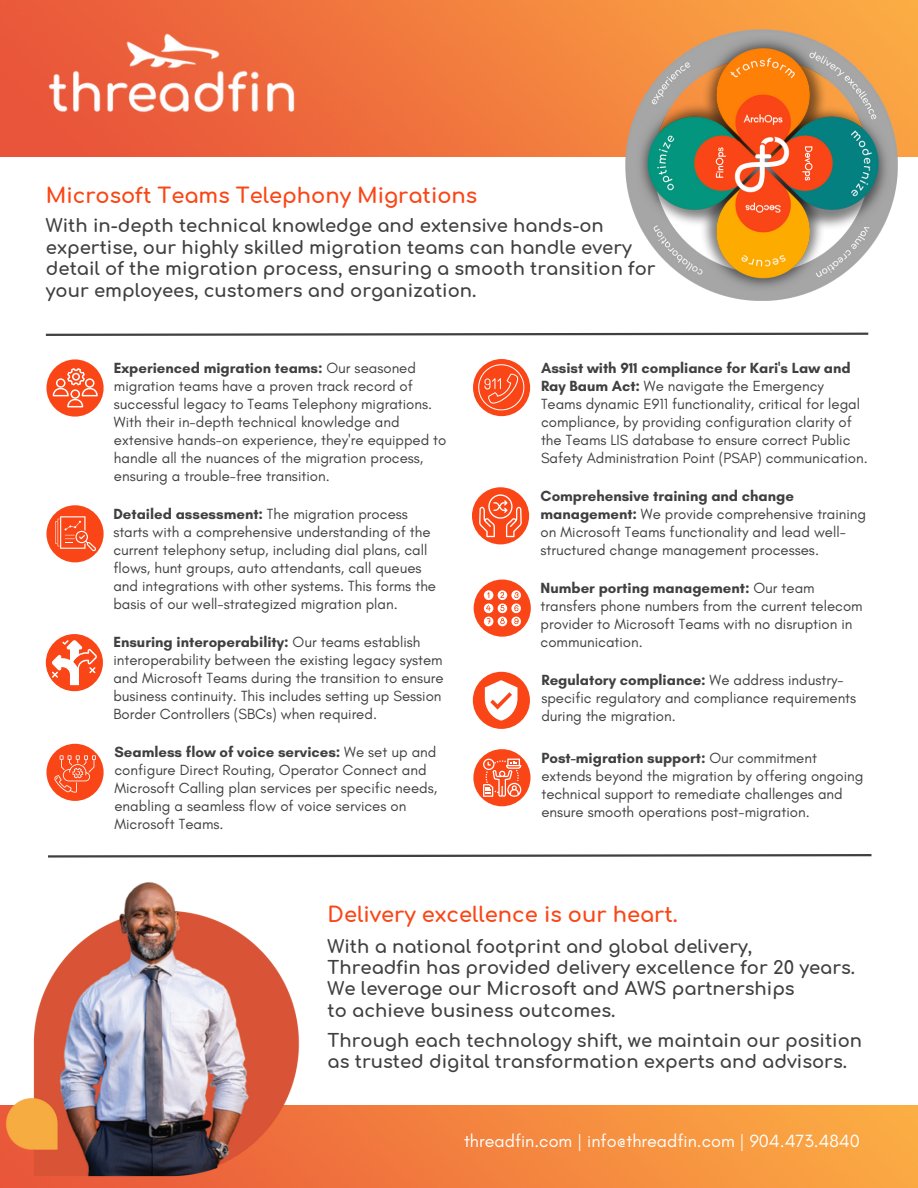
<style>
.page{position:relative;width:918px;height:1188px;background:#fff}
.page>*{position:absolute;margin:0;border:0;box-sizing:border-box;transform-origin:0 0}
.t1{font:700 21px "Comfortaa";color:#fa4616}
.t2{font:700 18px/21.3px "Comfortaa";color:#404041}
.t3{font:18px "Glacial Indifference";color:#fff}
.t4{font:15px/18px "Glacial Indifference";color:#404041}
.s1{font-weight:700}
</style>
<div class="page">
<img style="left:320px;top:1105px;width:598px;height:83px">
<img style="left:0;top:0;width:918px;height:157px">
<img style="left:46px;top:30px;width:256px;height:89px">
<svg style="left:45px;top:332px;width:824px;height:4px"></svg>
<svg style="left:48px;top:854px;width:824px;height:4px"></svg>
<div style="left:472px;top:487px;width:57px;height:57px;background:#fa4616;border-radius:50%"></div>
<svg style="left:479px;top:494px;width:43px;height:43px"></svg>
<div style="left:474px;top:580px;width:57px;height:57px;background:#fa4616;border-radius:50%"></div>
<svg style="left:484px;top:590px;width:37px;height:36px"></svg>
<div style="left:473px;top:672px;width:57px;height:57px;background:#fa4616;border-radius:50%"></div>
<svg style="left:485px;top:680px;width:32px;height:41px"></svg>
<div style="left:473px;top:359px;width:57px;height:57px;background:#fa4616;border-radius:50%"></div>
<svg style="left:478px;top:364px;width:46px;height:46px"></svg>
<div style="left:473px;top:749px;width:58px;height:57px;background:#fa4616;border-radius:50%"></div>
<svg style="left:483px;top:759px;width:38px;height:38px"></svg>
<svg style="left:46px;top:359px;width:58px;height:58px"></svg>
<svg style="left:53px;top:368px;width:45px;height:39px;background:#fa6f4a"></svg>
<div style="left:46px;top:634px;width:57px;height:57px;background:#fa4616;border-radius:50%"></div>
<svg style="left:52px;top:640px;width:45px;height:45px"></svg>
<div style="left:46px;top:744px;width:58px;height:57px;background:#fa4616;border-radius:50%"></div>
<svg style="left:54px;top:755px;width:42px;height:38px"></svg>
<div style="left:46px;top:505px;width:58px;height:57px;background:#fa4616;border-radius:50%"></div>
<svg style="left:55px;top:516px;width:41px;height:35px"></svg>
<img style="left:0;top:882px;width:320px;height:306px">
<img style="left:626px;top:29px;width:271px;height:271px">
<p class="t1" style="left:46px;top:185px;width:433px">Microsoft Teams Telephony Migrations</p>
<p class="t2" style="left:46px;top:216px;width:611px">With in-depth technical knowledge and extensive hands-on expertise, our highly skilled migration teams can handle every detail of the migration process, ensuring a smooth transition for your employees, customers and organization.</p>
<p class="t4" style="left:114px;top:358px;width:334px"><span class="s1">Experienced migration teams:</span> Our seasoned migration teams have a proven track record of successful legacy to Teams Telephony migrations.<br>With their in-depth technical knowledge and extensive hands-on experience, they're equipped to handle all the nuances of the migration process, ensuring a trouble-free transition.</p>
<p class="t4" style="left:113px;top:505px;width:324px"><span class="s1">Detailed assessment:</span> The migration process starts with a comprehensive understanding of the current telephony setup, including dial plans, call flows, hunt groups, auto attendants, call queues and integrations with other systems. This forms the basis of our well-strategized migration plan.</p>
<p class="t4" style="left:113px;top:633px;width:332px"><span class="s1">Ensuring interoperability:</span> Our teams establish interoperability between the existing legacy system and Microsoft Teams during the transition to ensure business continuity. This includes setting up Session Border Controllers (SBCs) when required.</p>
<p class="t4" style="left:114px;top:743px;width:324px"><span class="s1">Seamless flow of voice services:</span> We set up and configure Direct Routing, Operator Connect and Microsoft Calling plan services per specific needs, enabling a seamless flow of voice services on Microsoft Teams.</p>
<p class="t4" style="left:541px;top:358px;width:328px"><span class="s1">Assist with 911 compliance for Kari's Law and Ray Baum Act:</span> We navigate the Emergency Teams dynamic E911 functionality, critical for legal compliance, by providing configuration clarity of the Teams LIS database to ensure correct Public Safety Administration Point (PSAP) communication.</p>
<p class="t4" style="left:541px;top:487px;width:327px"><span class="s1">Comprehensive training and change management:</span> We provide comprehensive training on Microsoft Teams functionality and lead well&shy;structured change management processes.</p>
<p class="t4" style="left:541px;top:579px;width:324px"><span class="s1">Number porting management:</span> Our team transfers phone numbers from the current telecom provider to Microsoft Teams with no disruption in communication.</p>
<p class="t4" style="left:541px;top:671px;width:316px"><span class="s1">Regulatory compliance:</span> We address industry&shy;specific regulatory and compliance requirements during the migration.</p>
<p class="t4" style="left:541px;top:748px;width:324px"><span class="s1">Post-migration support:</span> Our commitment extends beyond the migration by offering ongoing technical support to remediate challenges and ensure smooth operations post-migration.</p>
<p class="t1" style="left:328px;top:904px;width:352px">Delivery excellence is our heart.</p>
<p class="t2" style="left:328px;top:936px;width:426px">With a national footprint and global delivery,</p>
<p class="t2" style="left:328px;top:958px;width:529px">Threadfin has provided delivery excellence for 20 years.<br>We leverage our Microsoft and AWS partnerships</p>
<p class="t2" style="left:328px;top:1000px;width:289px">to achieve business outcomes.</p>
<p class="t2" style="left:328px;top:1030px;width:536px">Through each technology shift, we maintain our position as trusted digital transformation experts and advisors.</p>
<p class="t3" style="left:464px;top:1130px;width:397px">threadfin.com | info@threadfin.com | 904.473.4840</p>
</div>
